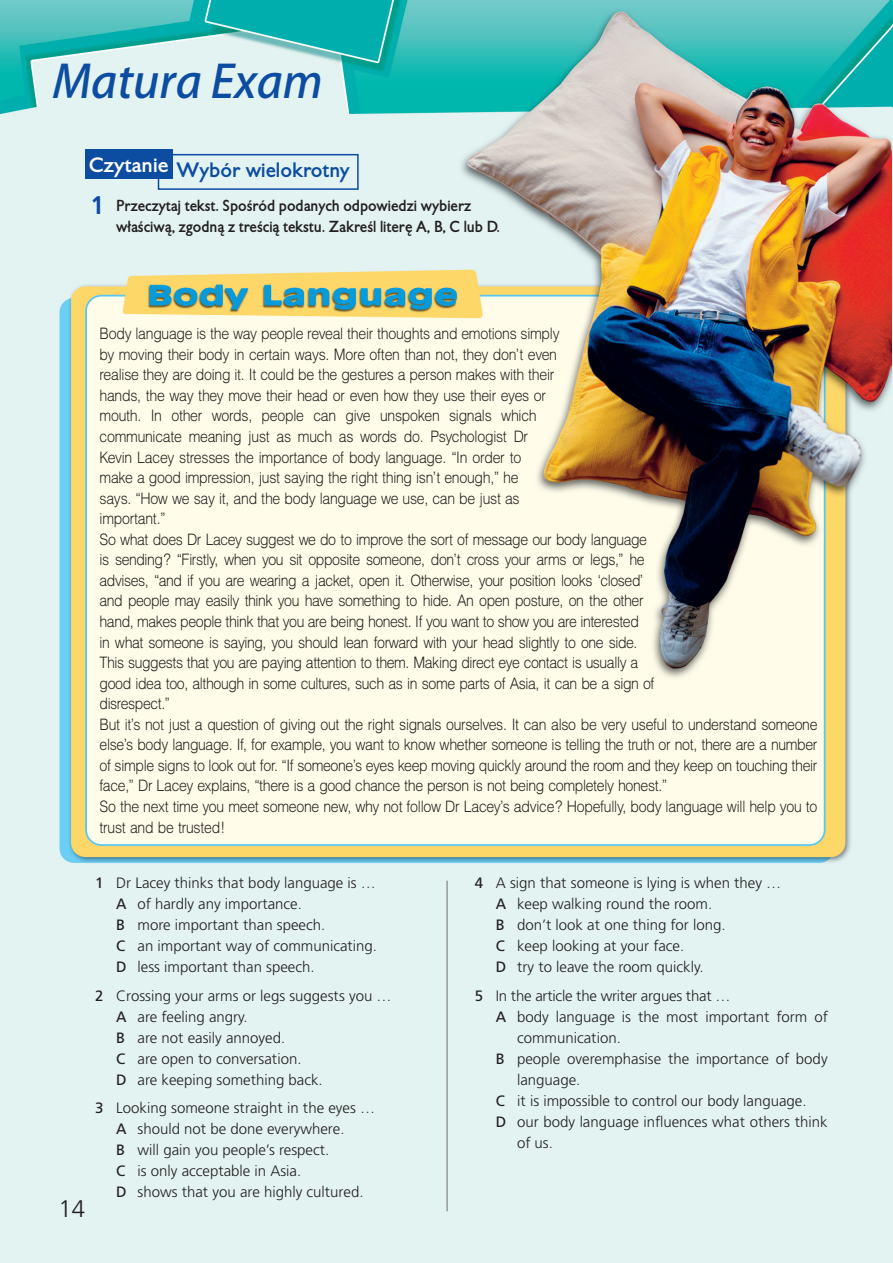
<style>
.page{position:relative;width:893px;height:1263px;background:#fff}
.page>*{position:absolute;margin:0;border:0;box-sizing:border-box;transform-origin:0 0}
.t1{font:italic 49.5px "PF Catalog";color:#0d4da1}
.t2{font:300 24px "PF Catalog";color:#231f20}
.t3{font:700 19.5px "EFN Gilead";color:#0d4da1;scale:.95 1}
.t4{font:300 15.75px/20.5px "Art Elvetia";letter-spacing:-.02em;color:#231f20;scale:.9 1}
.t5{font:300 15px/21px "PF Catalog";color:#231f20}
.t6{font:700 15px/21px "EFN Gilead";color:#231f20;scale:.9 1}
.s1{font-family:"PF Catalog";font-size:25.5px;color:#0d4da1}
.s2{font-weight:400}
</style>
<div class="page">
<img style="left:0;top:0;width:892px;height:1263px">
<hr style="left:892px;top:0;width:1px;height:1263px;background:#b3dcc0">
<hr style="left:447px;top:881px;width:1px;height:330px;background:#6c6d70">
<div style="left:158px;top:154px;width:201px;height:36px;border:2px solid #0d4da1"></div>
<div style="left:85px;top:149px;width:87px;height:30px;background:#0d4da1"></div>
<h1 class="t1" style="left:53px;top:62px;width:272px">Matura Exam</h1>
<p class="t3" style="left:89px;top:162px;width:276px"><sup>Czytanie</sup> Wybór wielokrotny</p>
<p class="t6" style="left:116px;top:197px;width:428px;text-indent:-26px"><span class="s1">1</span> Przeczytaj tekst. Spośród podanych odpowiedzi wybierz właściwą, zgodną z treścią tekstu. Zakreśl literę A, B, C lub D.</p>
<p class="t4" style="left:100px;top:324px;width:799px">Body language is the way people reveal their thoughts and emotions simply<br>by moving their body in certain ways. More often than not, they don’t even<br>realise they are doing it. It could be the gestures a person makes with their<br>hands, the way they move their head or even how they use their eyes or<br>mouth. In other words, people can give unspoken signals which<br>communicate meaning just as much as words do. Psychologist Dr<br>Kevin Lacey stresses the importance of body language. “In order to<br>make a good impression, just saying the right thing isn’t enough,” he<br>says. “How we say it, and the body language we use, can be just as<br>important.”<br>So what does Dr Lacey suggest we do to improve the sort of message our body language<br>is sending? “Firstly, when you sit opposite someone, don’t cross your arms or legs,” he<br>advises, “and if you are wearing a jacket, open it. Otherwise, your position looks ‘closed’<br>and people may easily think you have something to hide. An open posture, on the other<br>hand, makes people think that you are being honest. If you want to show you are interested<br>in what someone is saying, you should lean forward with your head slightly to one side.<br>This suggests that you are paying attention to them. Making direct eye contact is usually a<br>good idea too, although in some cultures, such as in some parts of Asia, it can be a sign of<br>disrespect.”<br>But it’s not just a question of giving out the right signals ourselves. It can also be very useful to understand someone else’s body language. If, for example, you want to know whether someone is telling the truth or not, there are a number of simple signs to look out for. “If someone’s eyes keep moving quickly around the room and they keep on touching their face,” Dr Lacey explains, “there is a good chance the person is not being completely honest.”<br>So the next time you meet someone new, why not follow Dr Lacey’s advice? Hopefully, body language will help you to trust and be trusted!</p>
<h2 class="t2" style="left:58px;top:1199px;width:28px">14</h2>
<p class="t5" style="left:116px;top:873px;width:262px;text-indent:-21px"><span class="s2">1</span> Dr Lacey thinks that body language is …<br><span class="s2">A</span> of hardly any importance.<br><span class="s2">B</span> more important than speech.<br><span class="s2">C</span> an important way of communicating.<br><span class="s2">D</span> less important than speech.</p>
<p class="t5" style="left:116px;top:986px;width:277px;text-indent:-21px"><span class="s2">2</span> Crossing your arms or legs suggests you …<br><span class="s2">A</span> are feeling angry.<br><span class="s2">B</span> are not easily annoyed.<br><span class="s2">C</span> are open to conversation.<br><span class="s2">D</span> are keeping something back.</p>
<p class="t5" style="left:116px;top:1098px;width:260px;text-indent:-21px"><span class="s2">3</span> Looking someone straight in the eyes … <span class="s2">A</span> should not be done everywhere.<br><span class="s2">B</span> will gain you people’s respect.<br><span class="s2">C</span> is only acceptable in Asia.<br><span class="s2">D</span> shows that you are highly cultured.</p>
<p class="t5" style="left:496px;top:873px;width:287px;text-indent:-21px"><span class="s2">4</span> A sign that someone is lying is when they …<br><span class="s2">A</span> keep walking round the room.<br><span class="s2">B</span> don’t look at one thing for long.<br><span class="s2">C</span> keep looking at your face.<br><span class="s2">D</span> try to leave the room quickly.</p>
<p class="t5" style="left:475px;top:986px;width:257px"><span class="s2">5</span> In the article the writer argues that …</p>
<p class="t5" style="left:496px;top:1007px;width:333px"><span class="s2">A</span> body language is the most important form of</p>
<p class="t5" style="left:517px;top:1028px;width:105px">communication.</p>
<p class="t5" style="left:496px;top:1049px;width:333px"><span class="s2">B</span> people overemphasise the importance of body</p>
<p class="t5" style="left:517px;top:1070px;width:65px">language.</p>
<p class="t5" style="left:496px;top:1091px;width:312px"><span class="s2">C</span> it is impossible to control our body language.</p>
<p class="t5" style="left:496px;top:1112px;width:333px"><span class="s2">D</span> our body language influences what others think</p>
<p class="t5" style="left:517px;top:1133px;width:37px">of us.</p>
</div>
